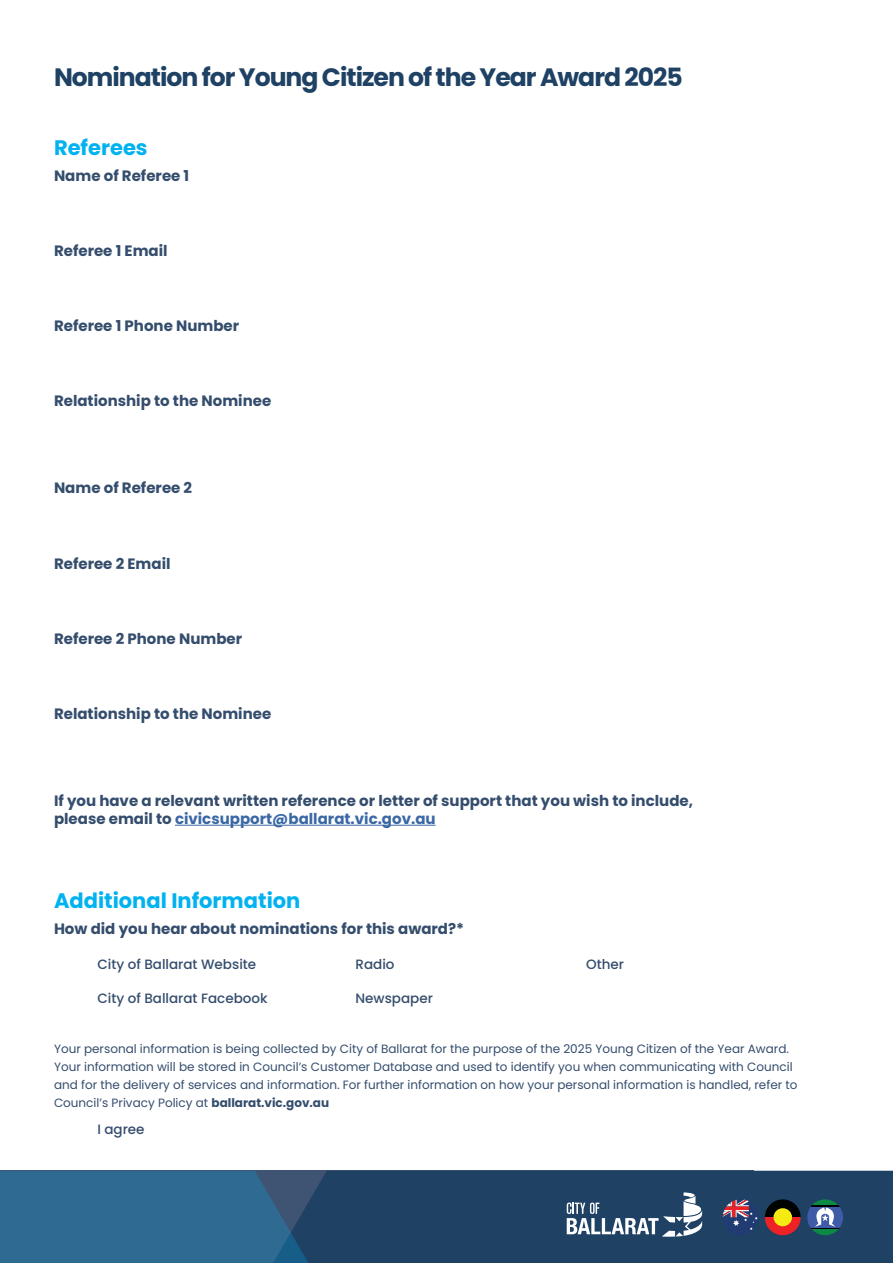
<style>
.page{position:relative;width:893px;height:1263px;background:#fff}
.page>*{position:absolute;margin:0;border:0;box-sizing:border-box;transform-origin:0 0}
.t1{font:700 25.2px "Poppins";letter-spacing:-.04em;color:#1e4164}
.t2{font:700 21px "Poppins";color:#00b3f0}
.t3{font:700 15px/18px "Poppins";color:#344d6d}
.t4{font:500 13.5px "Poppins";color:#344d6d}
.t5{font:12px/18px "Poppins";color:#344d6d}
.s1{color:#3a68a5}
.s2{font-weight:700}
</style>
<div class="page">
<div style="left:316px;top:1171px;width:577px;height:92px;background:#1e4164"></div>
<svg style="left:0;top:1171px;width:316px;height:92px;background:#2e668d"></svg>
<svg style="left:567px;top:1192px;width:135px;height:45px"></svg>
<svg style="left:723px;top:1199px;width:36px;height:36px"></svg>
<svg style="left:765px;top:1199px;width:36px;height:18px"></svg>
<svg style="left:765px;top:1217px;width:36px;height:18px"></svg>
<div style="left:773px;top:1208px;width:19px;height:18px;background:#f5eb12;border-radius:50%"></div>
<svg style="left:807px;top:1229px;width:36px;height:6px"></svg>
<svg style="left:807px;top:1199px;width:36px;height:6px"></svg>
<hr style="left:807px;top:1205px;width:36px;height:2px;background:#000101">
<hr style="left:807px;top:1227px;width:36px;height:2px;background:#000101">
<div style="left:807px;top:1207px;width:36px;height:20px;background:#3f5aa7"></div>
<svg style="left:815px;top:1207px;width:20px;height:20px"></svg>
<hr style="left:175px;top:825px;width:261px;height:1px;background:#3a68a5">
<h1 class="t1" style="left:54px;top:63px;width:630px">Nomination for Young Citizen of the Year Award 2025</h1>
<h2 class="t2" style="left:54px;top:135px;width:95px">Referees</h2>
<p class="t3" style="left:54px;top:167px;width:137px">Name of Referee 1</p>
<p class="t3" style="left:54px;top:242px;width:115px">Referee 1 Email</p>
<p class="t3" style="left:54px;top:317px;width:187px">Referee 1 Phone Number</p>
<p class="t3" style="left:54px;top:392px;width:219px">Relationship to the Nominee</p>
<p class="t3" style="left:54px;top:479px;width:140px">Name of Referee 2</p>
<p class="t3" style="left:54px;top:554px;width:118px">Referee 2 Email</p>
<p class="t3" style="left:54px;top:630px;width:190px">Referee 2 Phone Number</p>
<p class="t3" style="left:54px;top:705px;width:219px">Relationship to the Nominee</p>
<p class="t3" style="left:54px;top:792px;width:641px">If you have a relevant written reference or letter of support that you wish to include, please email to <span class="s1">civicsupport@ballarat.vic.gov.au</span></p>
<h2 class="t2" style="left:54px;top:889px;width:248px">Additional Information</h2>
<p class="t3" style="left:54px;top:920px;width:412px">How did you hear about nominations for this award?*</p>
<p class="t4" style="left:97px;top:956px;width:160px">City of Ballarat Website</p>
<p class="t4" style="left:356px;top:956px;width:41px">Radio</p>
<p class="t4" style="left:586px;top:956px;width:39px">Other</p>
<p class="t4" style="left:97px;top:990px;width:172px">City of Ballarat Facebook</p>
<p class="t4" style="left:356px;top:990px;width:79px">Newspaper</p>
<p class="t5" style="left:54px;top:1039px;width:745px">Your personal information is being collected by City of Ballarat for the purpose of the 2025 Young Citizen of the Year Award.<br>Your information will be stored in Council’s Customer Database and used to identify you when communicating with Council and for the delivery of services and information. For further information on how your personal information is handled, refer to Council’s Privacy Policy at <span class="s2">ballarat.vic.gov.au</span></p>
<p class="t4" style="left:97px;top:1122px;width:49px">I agree</p>
</div>
